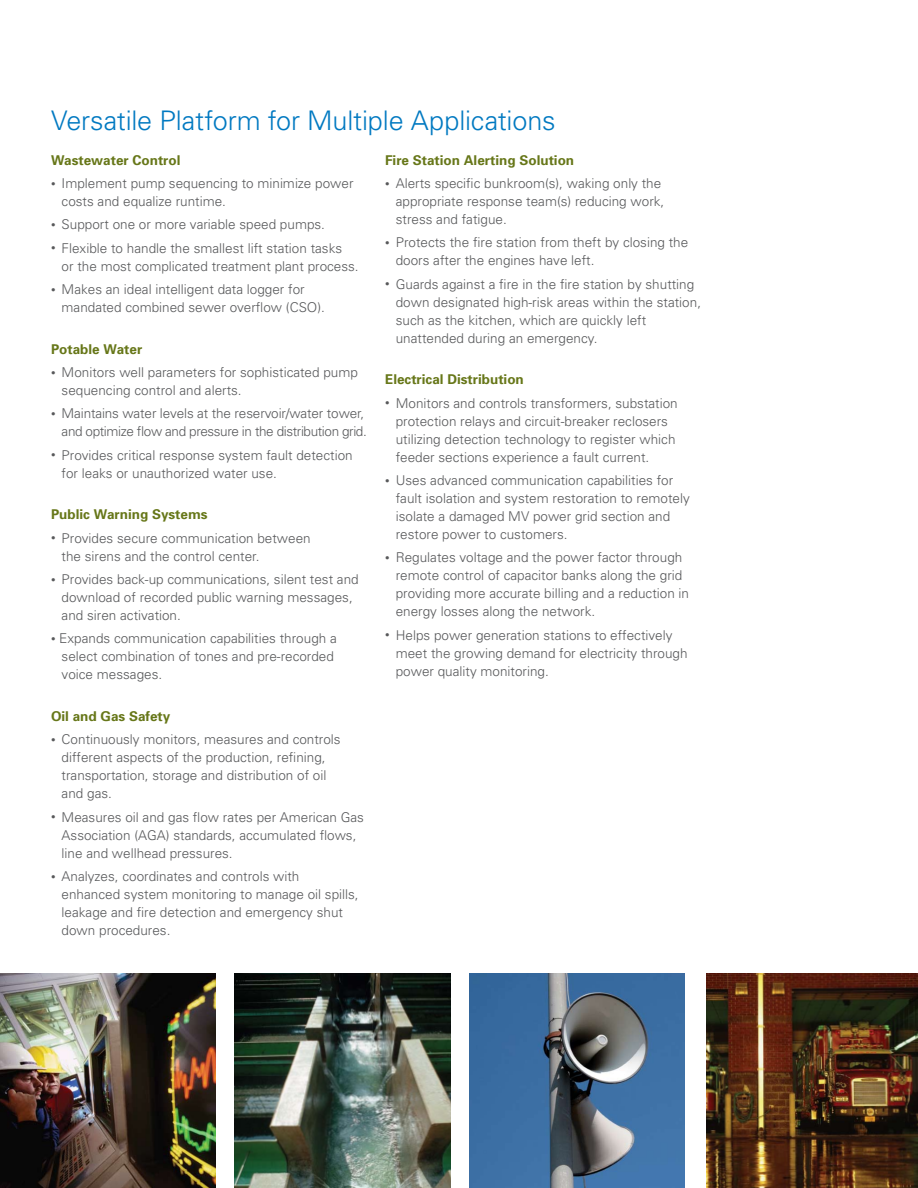
<style>
.page{position:relative;width:918px;height:1188px;background:#fff}
.page>*{position:absolute;margin:0;border:0;box-sizing:border-box;transform-origin:0 0}
.t1{font:300 27px "Univers";letter-spacing:-.005em;color:#0079c1}
.t2{font:300 13.5px/18px "Univers";color:#58595b}
.t3{font:700 13.5px "Univers";color:#677719}
.t4{font:300 13.5px/18px "Univers";letter-spacing:-.02em;color:#58595b;text-align:right}
.s1{font-size:9px}
</style>
<div class="page">
<img style="left:235px;top:974px;width:215px;height:214px">
<img style="left:0;top:974px;width:216px;height:214px">
<img style="left:469px;top:974px;width:216px;height:214px">
<img style="left:707px;top:974px;width:211px;height:214px">
<h1 class="t1" style="left:51px;top:104px;width:506px">Versatile Platform for Multiple Applications</h1>
<p class="t3" style="left:51px;top:151px;width:131px">Wastewater Control</p>
<p class="t2" style="left:62px;top:174px;width:293px;text-indent:-11px"><span class="s1">•</span> Implement pump sequencing to minimize power costs and equalize runtime.</p>
<p class="t2" style="left:51px;top:215px;width:275px"><span class="s1">•</span> Support one or more variable speed pumps.</p>
<p class="t2" style="left:62px;top:239px;width:299px;text-indent:-11px"><span class="s1">•</span> Flexible to handle the smallest lift station tasks<br>or the most complicated treatment plant process.</p>
<p class="t2" style="left:62px;top:280px;width:265px;text-indent:-11px"><span class="s1">•</span> Makes an ideal intelligent data logger for mandated combined sewer overflow (CSO).</p>
<p class="t3" style="left:51px;top:340px;width:93px">Potable Water</p>
<p class="t2" style="left:62px;top:363px;width:298px;text-indent:-11px"><span class="s1">•</span> Monitors well parameters for sophisticated pump sequencing control and alerts.</p>
<p class="t4" style="left:51px;top:404px;width:317px"><span class="s1">•</span> Maintains water levels at the reservoir/water tower, and optimize flow and pressure in the distribution grid.</p>
<p class="t2" style="left:62px;top:446px;width:293px;text-indent:-11px"><span class="s1">•</span> Provides critical response system fault detection for leaks or unauthorized water use.</p>
<p class="t3" style="left:51px;top:506px;width:158px">Public Warning Systems</p>
<p class="t2" style="left:62px;top:529px;width:251px;text-indent:-11px"><span class="s1">•</span> Provides secure communication between the sirens and the control center.</p>
<p class="t2" style="left:62px;top:570px;width:299px;text-indent:-11px"><span class="s1">•</span> Provides back-up communications, silent test and download of recorded public warning messages, and siren activation.</p>
<p class="t2" style="left:62px;top:629px;width:277px;text-indent:-11px"><span class="s1">•</span> Expands communication capabilities through a select combination of tones and pre-recorded voice messages.</p>
<p class="t3" style="left:51px;top:707px;width:121px">Oil and Gas Safety</p>
<p class="t2" style="left:62px;top:730px;width:281px;text-indent:-11px"><span class="s1">•</span> Continuously monitors, measures and controls different aspects of the production, refining, transportation, storage and distribution of oil and gas.</p>
<p class="t2" style="left:62px;top:808px;width:304px;text-indent:-11px"><span class="s1">•</span> Measures oil and gas flow rates per American Gas<br>Association (AGA) standards, accumulated flows, line and wellhead pressures.</p>
<p class="t2" style="left:62px;top:867px;width:299px;text-indent:-11px"><span class="s1">•</span> Analyzes, coordinates and controls with enhanced system monitoring to manage oil spills, leakage and fire detection and emergency shut down procedures.</p>
<p class="t3" style="left:385px;top:151px;width:191px">Fire Station Alerting Solution</p>
<p class="t2" style="left:396px;top:174px;width:270px;text-indent:-11px"><span class="s1">•</span> Alerts specific bunkroom(s), waking only the appropriate response team(s) reducing work, stress and fatigue.</p>
<p class="t2" style="left:396px;top:233px;width:294px;text-indent:-11px"><span class="s1">•</span> Protects the fire station from theft by closing the doors after the engines have left.</p>
<p class="t2" style="left:396px;top:275px;width:307px;text-indent:-11px"><span class="s1">•</span> Guards against a fire in the fire station by shutting down designated high-risk areas within the station, such as the kitchen, which are quickly left unattended during an emergency.</p>
<p class="t3" style="left:385px;top:371px;width:140px">Electrical Distribution</p>
<p class="t2" style="left:396px;top:394px;width:284px;text-indent:-11px"><span class="s1">•</span> Monitors and controls transformers, substation protection relays and circuit-breaker reclosers utilizing detection technology to register which feeder sections experience a fault current.</p>
<p class="t2" style="left:396px;top:471px;width:296px;text-indent:-11px"><span class="s1">•</span> Uses advanced communication capabilities for fault isolation and system restoration to remotely isolate a damaged MV power grid section and restore power to customers.</p>
<p class="t2" style="left:396px;top:548px;width:295px;text-indent:-11px"><span class="s1">•</span> Regulates voltage and the power factor through remote control of capacitor banks along the grid providing more accurate billing and a reduction in energy losses along the network.</p>
<p class="t2" style="left:396px;top:626px;width:293px;text-indent:-11px"><span class="s1">•</span> Helps power generation stations to effectively meet the growing demand for electricity through power quality monitoring.</p>
</div>
